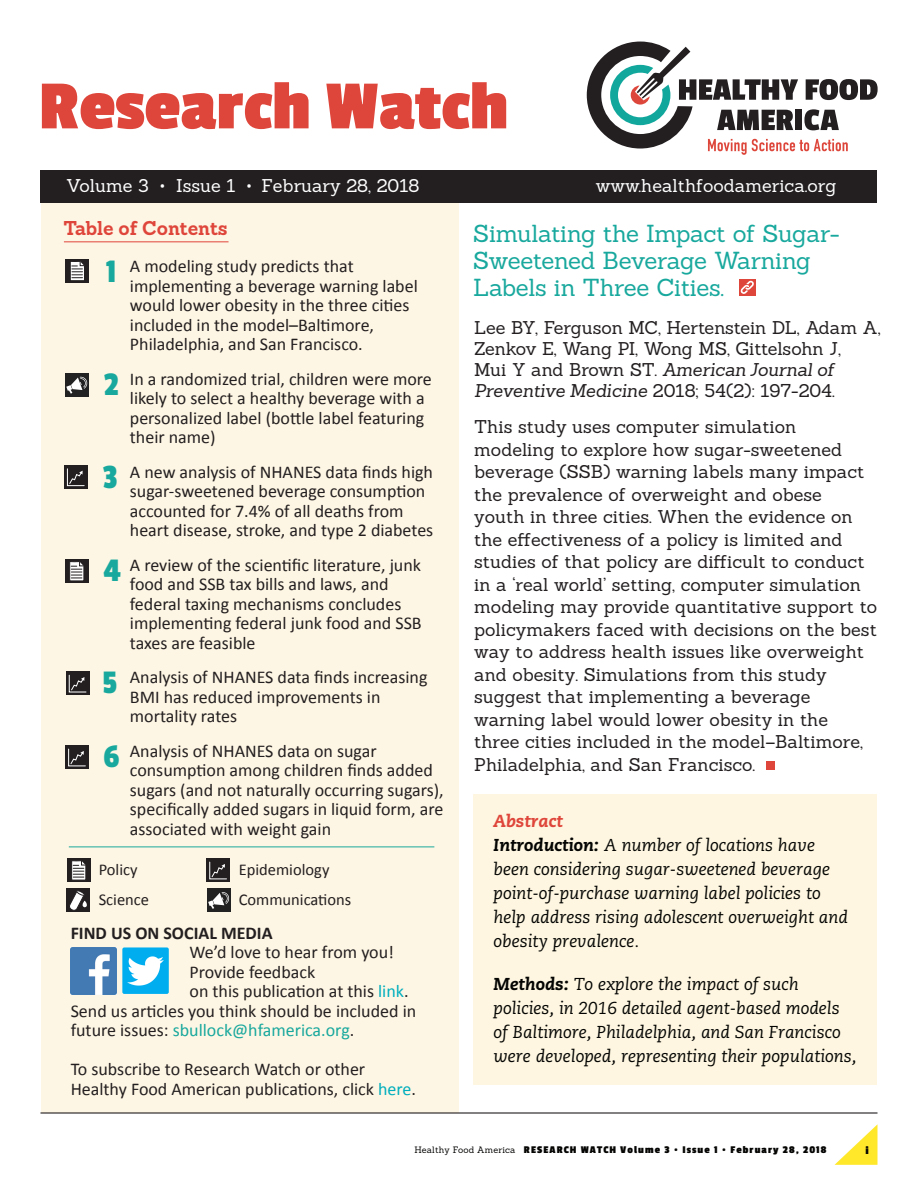
<style>
.page{position:relative;width:918px;height:1188px;background:#fff}
.page>*{position:absolute;margin:0;border:0;box-sizing:border-box;transform-origin:0 0}
.t1{font:700 72px "Passion One";color:#df463b}
.t2{font:35.55px "Passion One";color:#19a89d}
.t3{font:34.5px "Passion One";color:#19a89d}
.t4{font:24px/27px "Sanchez";letter-spacing:-.015em;color:#18a89d}
.t5{font:700 19.5px "Sanchez";color:#df463b}
.t6{font:18px/19.5px "Calibri";color:#231f20}
.t7{font:18px/22.5px "Sanchez";color:#231f20}
.t8{font:18px "Sanchez";color:#fff}
.t9{font:18px "Calibri";color:#18a89d}
.t10{font:700 18px "Calibri";color:#231f20}
.t11{font:italic 17.25px/24px "Caecilia";color:#040503}
.t12{font:16.5px "Calibri";color:#231f20}
.t13{font:700 12px "Passion One";color:#050504}
.t14{font:700 10.8px "Passion One";letter-spacing:.1em;color:#050504}
.s1{color:#00aebd}
.s2{color:#231f20}
.s3{font-style:italic}
.s4{font-weight:800;color:#df463b}
.s5{font-weight:800}
.s6{font-family:"Sanchez";font-weight:400;font-size:9px}
</style>
<div class="page">
<div style="left:41px;top:200px;width:418px;height:912px;background:#fef6e4"></div>
<hr style="left:64px;top:241px;width:165px;height:1px;background:#df463b">
<div style="left:67px;top:889px;width:23px;height:23px;background:#231f20"></div>
<svg style="left:69px;top:890px;width:18px;height:21px"></svg>
<div style="left:67px;top:859px;width:24px;height:23px;background:#231f20"></div>
<svg style="left:71px;top:860px;width:15px;height:20px"></svg>
<div style="left:206px;top:858px;width:24px;height:24px;background:#231f20"></div>
<svg style="left:209px;top:861px;width:18px;height:19px"></svg>
<div style="left:207px;top:888px;width:24px;height:24px;background:#222"></div>
<svg style="left:208px;top:892px;width:21px;height:17px"></svg>
<hr style="left:69px;top:847px;width:365px;height:1px;background:#18a89d">
<div style="left:65px;top:559px;width:24px;height:24px;background:#231f20"></div>
<svg style="left:69px;top:561px;width:15px;height:20px"></svg>
<img style="left:70px;top:947px;width:47px;height:47px">
<div style="left:122px;top:947px;width:47px;height:47px;background:#00aeef;border-radius:2px"></div>
<img style="left:127px;top:956px;width:37px;height:30px">
<div style="left:65px;top:373px;width:24px;height:24px;background:#222"></div>
<svg style="left:66px;top:377px;width:22px;height:17px"></svg>
<svg style="left:587px;top:42px;width:291px;height:113px"></svg>
<div style="left:40px;top:170px;width:838px;height:32px;background:#231f20"></div>
<hr style="left:40px;top:1112px;width:838px;height:2px;background:#231f20">
<svg style="left:835px;top:1124px;width:43px;height:41px"></svg>
<div style="left:473px;top:794px;width:404px;height:291px;background:#fef6e0"></div>
<div style="left:739px;top:279px;width:16px;height:17px;background:#df463b"></div>
<svg style="left:740px;top:281px;width:14px;height:13px"></svg>
<div style="left:766px;top:761px;width:8px;height:9px;background:#df463b"></div>
<div style="left:65px;top:259px;width:24px;height:24px;background:#231f20"></div>
<svg style="left:70px;top:261px;width:14px;height:20px"></svg>
<div style="left:64px;top:465px;width:24px;height:24px;background:#231f20"></div>
<svg style="left:66px;top:468px;width:19px;height:19px"></svg>
<div style="left:66px;top:672px;width:24px;height:23px;background:#231f20"></div>
<svg style="left:68px;top:674px;width:19px;height:19px"></svg>
<div style="left:65px;top:745px;width:24px;height:24px;background:#231f20"></div>
<svg style="left:68px;top:748px;width:18px;height:19px"></svg>
<h1 class="t1" style="left:39px;top:68px;width:471px">Research Watch</h1>
<p class="t8" style="left:66px;top:174px;width:355px">Volume 3 • Issue 1 • February 28, 2018</p>
<p class="t8" style="left:596px;top:174px;width:242px">www.healthfoodamerica.org</p>
<p class="t5" style="left:64px;top:215px;width:165px">Table of Contents</p>
<h3 class="t3" style="left:106px;top:253px;width:13px">1</h3>
<p class="t6" style="left:130px;top:257px;width:289px">A modeling study predicts that implementing a beverage warning label would lower obesity in the three cities included in the model–Baltimore, Philadelphia, and San Francisco.</p>
<p class="t6" style="left:130px;top:369px;width:304px">In a randomized trial, children were more likely to select a healthy beverage with a personalized label (bottle label featuring their name)</p>
<p class="t6" style="left:130px;top:462px;width:305px">A new analysis of NHANES data finds high sugar-sweetened beverage consumption accounted for 7.4% of all deaths from heart disease, stroke, and type 2 diabetes</p>
<p class="t6" style="left:130px;top:555px;width:293px">A review of the scientific literature, junk food and SSB tax bills and laws, and federal taxing mechanisms concludes implementing federal junk food and SSB taxes are feasible</p>
<p class="t6" style="left:130px;top:667px;width:299px">Analysis of NHANES data finds increasing<br>BMI has reduced improvements in mortality rates</p>
<p class="t6" style="left:130px;top:741px;width:315px">Analysis of NHANES data on sugar consumption among children finds added sugars (and not naturally occurring sugars), specifically added sugars in liquid form, are associated with weight gain</p>
<h3 class="t3" style="left:104px;top:366px;width:16px">2</h3>
<h2 class="t2" style="left:103px;top:458px;width:16px">3</h2>
<h3 class="t3" style="left:104px;top:553px;width:18px">4</h3>
<h3 class="t3" style="left:103px;top:664px;width:16px">5</h3>
<h3 class="t3" style="left:104px;top:738px;width:17px">6</h3>
<p class="t12" style="left:99px;top:859px;width:40px">Policy</p>
<p class="t12" style="left:239px;top:859px;width:92px">Epidemiology</p>
<p class="t12" style="left:99px;top:889px;width:52px">Science</p>
<p class="t12" style="left:239px;top:889px;width:114px">Communications</p>
<p class="t10" style="left:71px;top:921px;width:203px">FIND US ON SOCIAL MEDIA</p>
<p class="t6" style="left:190px;top:942px;width:206px">We’d love to hear from you!</p>
<p class="t6" style="left:190px;top:962px;width:127px">Provide feedback</p>
<p class="t6" style="left:190px;top:981px;width:221px">on this publication at this <span class="s1">link</span>.</p>
<p class="t6" style="left:71px;top:1001px;width:347px">Send us articles you think should be included in</p>
<p class="t9" style="left:71px;top:1019px;width:285px"><span class="s2">future issues:</span> sbullock@hfamerica.org<span class="s2">.</span></p>
<p class="t6" style="left:71px;top:1059px;width:347px">To subscribe to Research Watch or other<br>Healthy Food American publications, click <span class="s1">here</span>.</p>
<h3 class="t4" style="left:473px;top:220px;width:368px">Simulating the Impact of Sugar-<br>Sweetened Beverage Warning<br>Labels in Three Cities.</h3>
<p class="t7" style="left:474px;top:317px;width:408px;line-height:21px">Lee BY, Ferguson MC, Hertenstein DL, Adam A, Zenkov E, Wang PI, Wong MS, Gittelsohn J,<br>Mui Y and Brown ST. <span class="s3">American Journal of Preventive Medicine</span> 2018; 54(2): 197-204.</p>
<p class="t7" style="left:474px;top:415px;width:405px">This study uses computer simulation modeling to explore how sugar-sweetened beverage (SSB) warning labels many impact the prevalence of overweight and obese<br>youth in three cities. When the evidence on the effectiveness of a policy is limited and studies of that policy are difficult to conduct in a ‘real world’ setting, computer simulation modeling may provide quantitative support to policymakers faced with decisions on the best way to address health issues like overweight and obesity. Simulations from this study suggest that implementing a beverage warning label would lower obesity in the three cities included in the model–Baltimore, Philadelphia, and San Francisco.</p>
<p class="t11" style="left:494px;top:809px;width:356px"><span class="s4">Abstract<br></span><span class="s5">Introduction:</span> A number of locations have been considering sugar-sweetened beverage point-of-purchase warning label policies to help address rising adolescent overweight and obesity prevalence.</p>
<p class="t11" style="left:494px;top:973px;width:364px"><span class="s5">Methods:</span> To explore the impact of such policies, in 2016 detailed agent-based models of Baltimore, Philadelphia, and San Francisco were developed, representing their populations,</p>
<p class="t14" style="left:414px;top:1144px;width:414px"><span class="s6">Healthy Food America</span> RESEARCH WATCH Volume 3 • Issue 1 • February 28, 2018</p>
<p class="t13" style="left:865px;top:1144px;width:5px">i</p>
</div>
